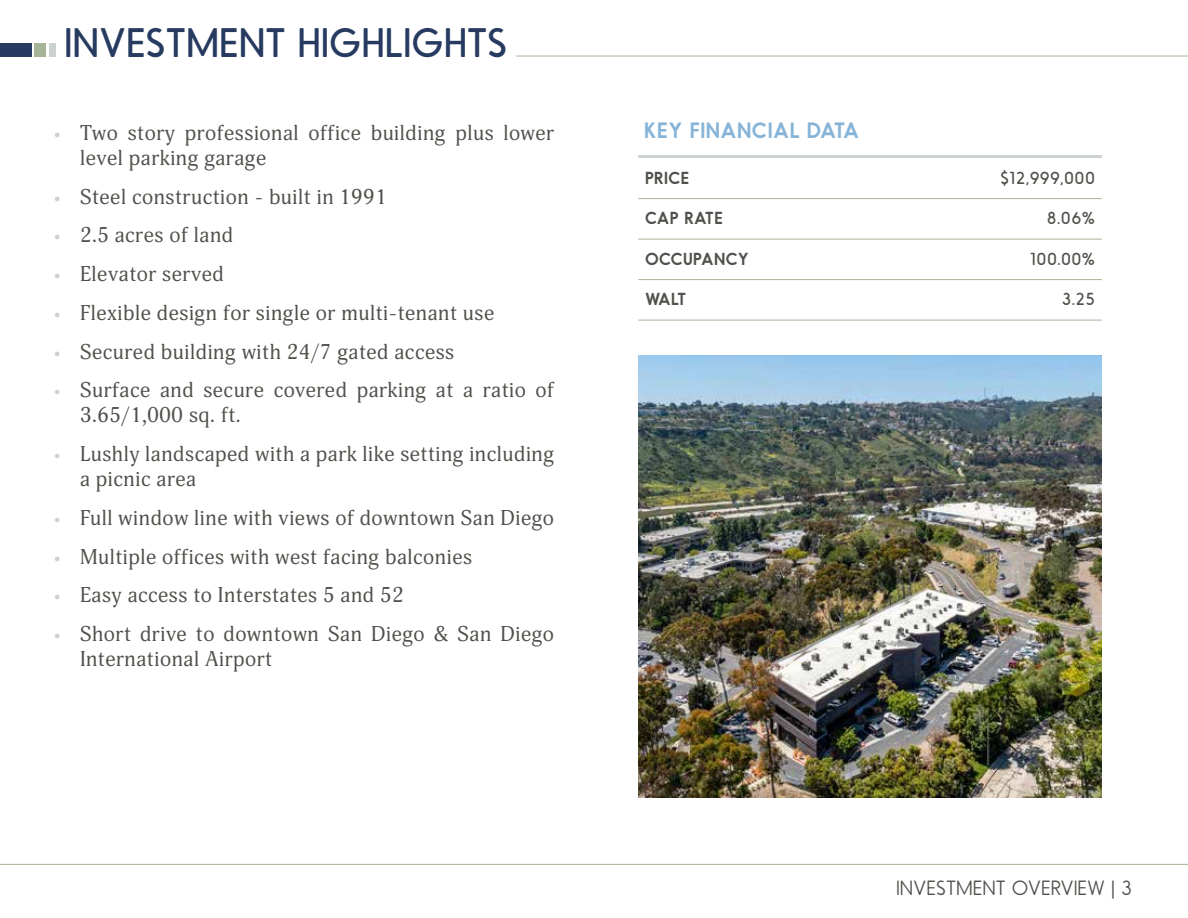
<style>
.page{position:relative;width:1188px;height:918px;background:#fff}
.page>*{position:absolute;margin:0;border:0;box-sizing:border-box;transform-origin:0 0}
.t1{font:39px "Odudo Soft";color:#273b60}
.t2{font:21px/25.2px "Adonis";letter-spacing:.025em;color:#50514b}
.t3{font:600 21px "Odudo Soft";letter-spacing:.025em;color:#86b4d8}
.t4{font:300 19.5px "Odudo Soft";color:#50514b}
.t5{font:16.5px "Odudo Soft";letter-spacing:.025em;color:#50514b}
.t6{font:600 16.5px "Odudo Soft";letter-spacing:.025em;color:#50514b}
.s1{font-size:15px;color:#cbd2d0}
</style>
<div class="page">
<div style="left:0;top:43px;width:31px;height:13px;background:#273b60"></div>
<hr style="left:0;top:864px;width:1188px;height:1px;background:#a5b596">
<hr style="left:638px;top:198px;width:188px;height:1px;background:#a5b596">
<hr style="left:826px;top:198px;width:276px;height:1px;background:#a5b596">
<hr style="left:638px;top:239px;width:188px;height:1px;background:#a5b596">
<hr style="left:826px;top:239px;width:276px;height:1px;background:#a5b596">
<hr style="left:638px;top:279px;width:188px;height:1px;background:#a5b596">
<hr style="left:826px;top:279px;width:276px;height:1px;background:#a5b596">
<hr style="left:638px;top:320px;width:188px;height:1px;background:#a5b596">
<hr style="left:826px;top:320px;width:276px;height:1px;background:#a5b596">
<hr style="left:638px;top:155px;width:188px;height:3px;background:#cbd2d0">
<hr style="left:826px;top:155px;width:276px;height:3px;background:#cbd2d0">
<div style="left:35px;top:43px;width:11px;height:13px;background:#a5b596"></div>
<div style="left:50px;top:43px;width:6px;height:13px;background:#cbd2d0"></div>
<hr style="left:516px;top:56px;width:672px;height:1px;background:#a5b596">
<img style="left:638px;top:355px;width:464px;height:442px">
<h1 class="t1" style="left:64px;top:18px;width:445px">INVESTMENT HIGHLIGHTS</h1>
<p class="t2" style="left:80px;top:121px;width:476px;text-indent:-27px"><span class="s1">•</span> Two story professional office building plus lower level parking garage</p>
<p class="t2" style="left:53px;top:185px;width:335px"><span class="s1">•</span> Steel construction - built in 1991</p>
<p class="t2" style="left:53px;top:223px;width:182px"><span class="s1">•</span> 2.5 acres of land</p>
<p class="t2" style="left:53px;top:262px;width:172px"><span class="s1">•</span> Elevator served</p>
<p class="t2" style="left:53px;top:301px;width:443px"><span class="s1">•</span> Flexible design for single or multi-tenant use</p>
<p class="t2" style="left:53px;top:339px;width:403px"><span class="s1">•</span> Secured building with 24/7 gated access</p>
<p class="t2" style="left:80px;top:378px;width:476px;text-indent:-27px"><span class="s1">•</span> Surface and secure covered parking at a ratio of<br>3.65/1,000 sq. ft.</p>
<p class="t2" style="left:80px;top:442px;width:476px;text-indent:-27px"><span class="s1">•</span> Lushly landscaped with a park like setting including a picnic area</p>
<p class="t2" style="left:53px;top:506px;width:503px"><span class="s1">•</span> Full window line with views of downtown San Diego</p>
<p class="t2" style="left:53px;top:545px;width:421px"><span class="s1">•</span> Multiple offices with west facing balconies</p>
<p class="t2" style="left:53px;top:583px;width:352px"><span class="s1">•</span> Easy access to Interstates 5 and 52</p>
<p class="t2" style="left:80px;top:622px;width:476px;text-indent:-27px"><span class="s1">•</span> Short drive to downtown San Diego &amp; San Diego<br>International Airport</p>
<p class="t3" style="left:644px;top:116px;width:216px">KEY FINANCIAL DATA</p>
<p class="t6" style="left:645px;top:167px;width:46px">PRICE</p>
<p class="t5" style="left:1001px;top:167px;width:96px">$12,999,000</p>
<p class="t6" style="left:645px;top:208px;width:79px">CAP RATE</p>
<p class="t5" style="left:1047px;top:208px;width:50px">8.06%</p>
<p class="t6" style="left:645px;top:248px;width:105px">OCCUPANCY</p>
<p class="t5" style="left:1030px;top:248px;width:66px">100.00%</p>
<p class="t6" style="left:645px;top:289px;width:43px">WALT</p>
<p class="t5" style="left:1062px;top:289px;width:35px">3.25</p>
<p class="t4" style="left:896px;top:876px;width:238px">INVESTMENT OVERVIEW | 3</p>
</div>
